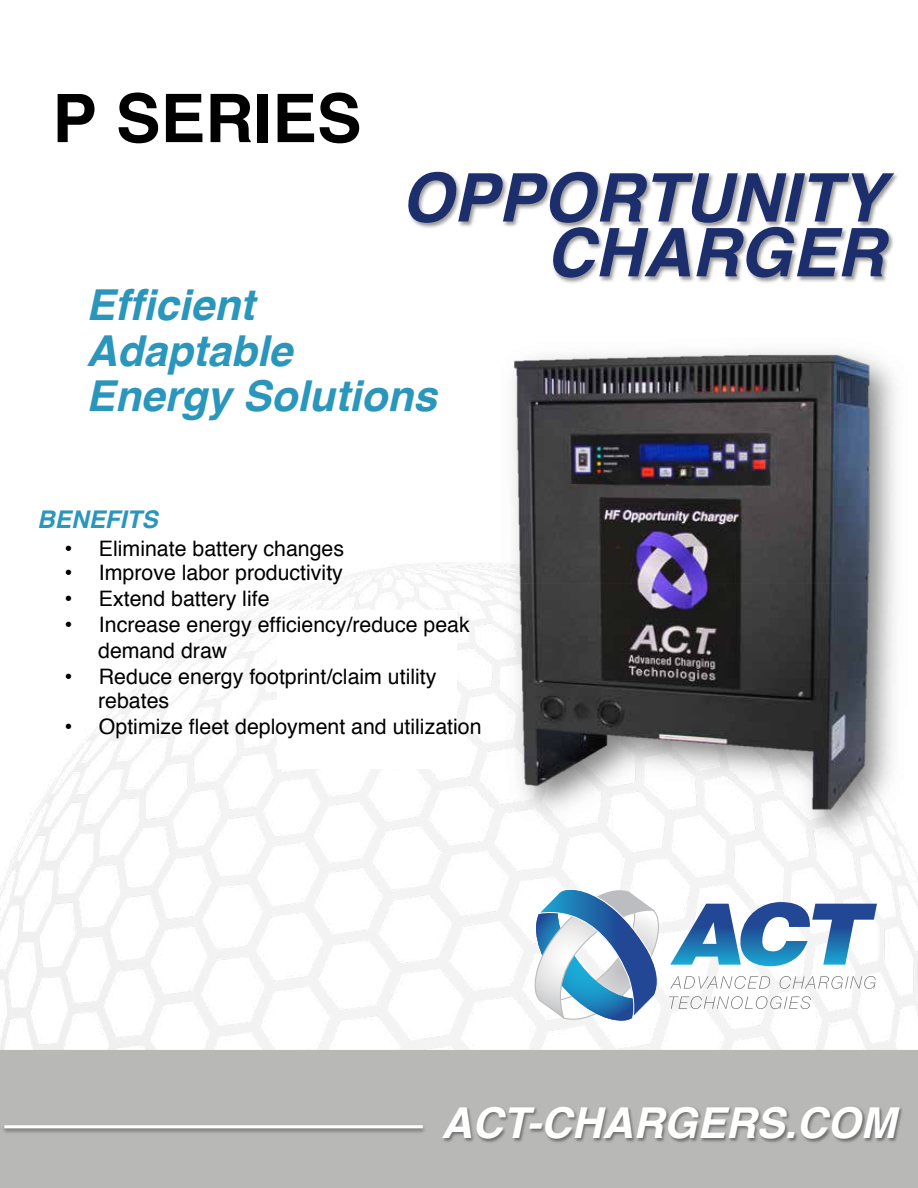
<style>
.page{position:relative;width:918px;height:1188px;background:#fff}
.page>*{position:absolute;margin:0;border:0;box-sizing:border-box;transform-origin:0 0}
.t1{font:italic 700 67.05px/54.8px "Helvetica";color:#1c2e6c;text-align:right}
.t2{font:700 67.05px "Helvetica";color:#000}
.t3{font:italic 700 42.6px/45.6px "Helvetica";color:#2b96bb}
.t4{font:italic 700 42.6px "Helvetica";color:#fff}
.t5{font:italic 700 24.3px "Helvetica";color:#2b96bb}
.t6{font:21.3px/26px "Helvetica";color:#000}
.s1{font-family:"Arial"}
</style>
<div class="page">
<img style="left:501px;top:351px;width:376px;height:464px">
<svg style="left:529px;top:889px;width:348px;height:136px"></svg>
<div style="left:0;top:1050px;width:918px;height:138px;background:#b8b8b7"></div>
<img style="left:408px;top:172px;width:490px;height:56px">
<img style="left:535px;top:218px;width:363px;height:65px">
<img style="left:443px;top:1107px;width:460px;height:36px">
<hr style="left:4px;top:1125px;width:419px;height:3px;background:#fff">
<h1 class="t2" style="left:53px;top:78px;width:311px">P SERIES</h1>
<h1 class="t1" style="left:401px;top:171px;width:485px">OPPORTUNITY<br>CHARGER</h1>
<h2 class="t3" style="left:86px;top:283px;width:352px">EfÞcient<br>Adaptable<br>Energy Solutions</h2>
<p class="t5" style="left:37px;top:500px;width:122px">BENEFITS</p>
<p class="t6" style="left:65px;top:536px;width:281px"><span class="s1">•</span> Eliminate battery changes</p>
<p class="t6" style="left:65px;top:560px;width:280px"><span class="s1">•</span> Improve labor productivity</p>
<p class="t6" style="left:65px;top:586px;width:206px"><span class="s1">•</span> Extend battery life</p>
<p class="t6" style="left:98px;top:612px;width:373px;text-indent:-33px"><span class="s1">•</span> Increase energy efÞciency/reduce peak demand draw</p>
<p class="t6" style="left:98px;top:665px;width:340px;line-height:24.3px;text-indent:-33px"><span class="s1">•</span> Reduce energy footprint/claim utility rebates</p>
<p class="t6" style="left:65px;top:714px;width:418px"><span class="s1">•</span> Optimize ßeet deployment and utilization</p>
<h2 class="t4" style="left:441px;top:1088px;width:456px">ACT-CHARGERS.COM</h2>
</div>
